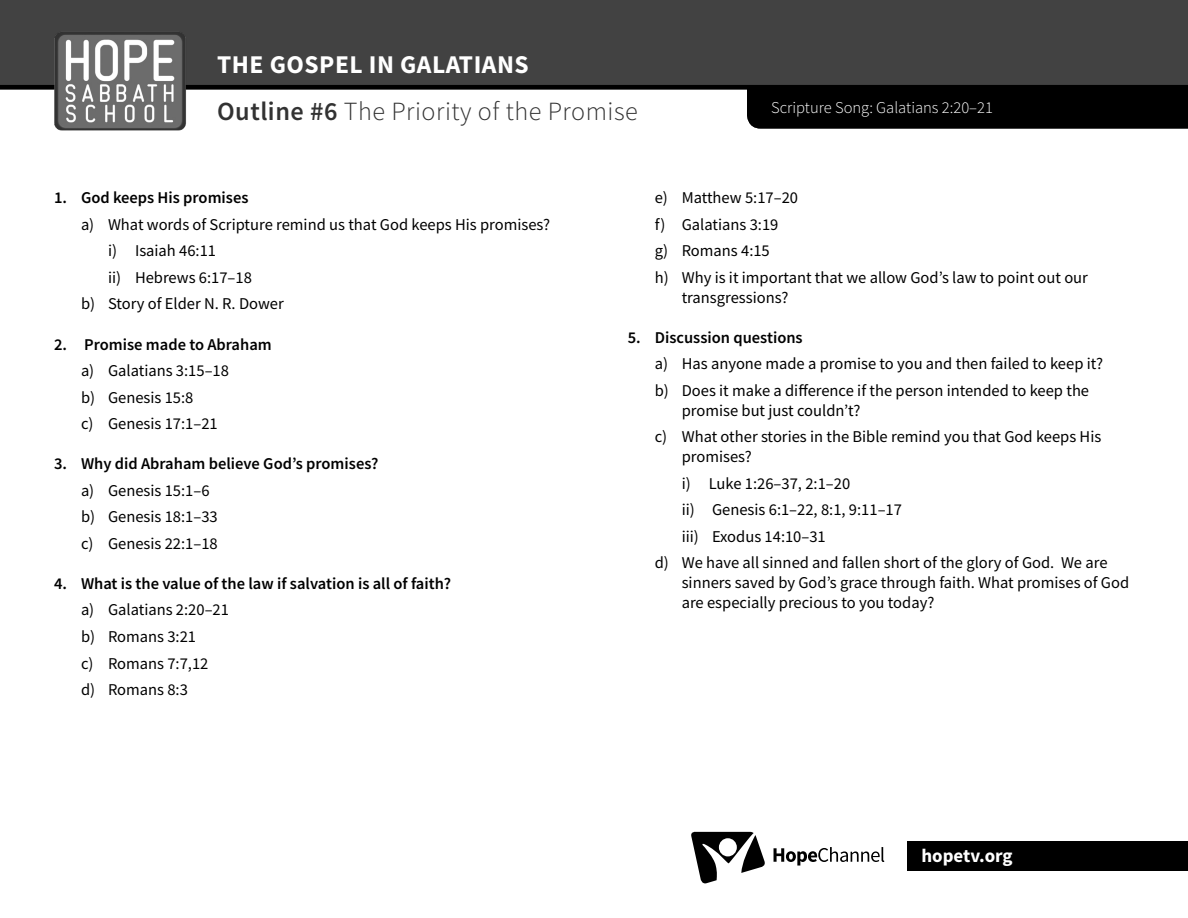
<style>
.page{position:relative;width:1188px;height:918px;background:#fff}
.page>*{position:absolute;margin:0;border:0;box-sizing:border-box;transform-origin:0 0}
.t1{font:300 26.25px "Source Sans Pro";letter-spacing:.02em;color:#323232}
.t2{font:700 25.5px "Source Sans Pro";letter-spacing:.02em;color:#fff}
.t3{font:700 18.9px "Source Sans Pro";color:#fff}
.t4{font:16.5px/19.8px "Source Sans Pro";color:#000}
.t5{font:600 16.5px "Source Sans Pro";color:#000}
.t6{font:300 16.5px "Source Sans Pro";color:#fff}
.s1{font-weight:600}
</style>
<div class="page">
<div style="left:907px;top:841px;width:281px;height:30px;background:#000"></div>
<img style="left:45px;top:89px;width:149px;height:42px">
<svg style="left:691px;top:832px;width:74px;height:52px"></svg>
<svg style="left:774px;top:847px;width:110px;height:19px"></svg>
<svg style="left:0;top:0;width:1188px;height:89px;background:#444"></svg>
<div style="left:747px;top:89px;width:441px;height:40px;background:#000"></div>
<h2 class="t2" style="left:217px;top:47px;width:313px">THE GOSPEL IN GALATIANS</h2>
<p class="t1" style="left:217px;top:95px;width:422px"><span class="s1">Outline #6</span> The Priority of the Promise</p>
<p class="t6" style="left:771px;top:98px;width:223px">Scripture Song: Galatians 2:20–21</p>
<p class="t5" style="left:54px;top:187px;width:196px">1. God keeps His promises</p>
<p class="t4" style="left:81px;top:214px;width:471px">a) What words of Scripture remind us that God keeps His promises?</p>
<p class="t4" style="left:108px;top:241px;width:110px">i) Isaiah 46:11</p>
<p class="t4" style="left:108px;top:267px;width:145px">ii) Hebrews 6:17–18</p>
<p class="t4" style="left:81px;top:294px;width:204px">b) Story of Elder N. R. Dower</p>
<p class="t5" style="left:54px;top:333px;width:219px">2. Promise made to Abraham</p>
<p class="t4" style="left:81px;top:361px;width:150px">a) Galatians 3:15–18</p>
<p class="t4" style="left:81px;top:387px;width:114px">b) Genesis 15:8</p>
<p class="t4" style="left:81px;top:414px;width:138px">c) Genesis 17:1–21</p>
<p class="t5" style="left:54px;top:453px;width:326px">3. Why did Abraham believe God’s promises?</p>
<p class="t4" style="left:81px;top:480px;width:130px">a) Genesis 15:1–6</p>
<p class="t4" style="left:81px;top:507px;width:138px">b) Genesis 18:1–33</p>
<p class="t4" style="left:81px;top:533px;width:138px">c) Genesis 22:1–18</p>
<p class="t5" style="left:54px;top:573px;width:399px">4. What is the value of the law if salvation is all of faith?</p>
<p class="t4" style="left:81px;top:600px;width:150px">a) Galatians 2:20–21</p>
<p class="t4" style="left:81px;top:627px;width:117px">b) Romans 3:21</p>
<p class="t4" style="left:81px;top:653px;width:129px">c) Romans 7:7,12</p>
<p class="t4" style="left:81px;top:680px;width:108px">d) Romans 8:3</p>
<p class="t4" style="left:655px;top:188px;width:145px">e) Matthew 5:17–20</p>
<p class="t4" style="left:655px;top:214px;width:125px">f) Galatians 3:19</p>
<p class="t4" style="left:655px;top:241px;width:117px">g) Romans 4:15</p>
<p class="t4" style="left:682px;top:267px;width:408px;text-indent:-27px">h) Why is it important that we allow God’s law to point out our transgressions?</p>
<p class="t5" style="left:628px;top:326px;width:177px">5. Discussion questions</p>
<p class="t4" style="left:655px;top:354px;width:450px">a) Has anyone made a promise to you and then failed to keep it?</p>
<p class="t4" style="left:682px;top:380px;width:409px;text-indent:-27px">b) Does it make a difference if the person intended to keep the promise but just couldn’t?</p>
<p class="t4" style="left:682px;top:427px;width:421px;text-indent:-27px">c) What other stories in the Bible remind you that God keeps His promises?</p>
<p class="t4" style="left:682px;top:473px;width:170px">i) Luke 1:26–37, 2:1–20</p>
<p class="t4" style="left:682px;top:500px;width:222px">ii) Genesis 6:1–22, 8:1, 9:11–17</p>
<p class="t4" style="left:682px;top:526px;width:146px">iii) Exodus 14:10–31</p>
<p class="t4" style="left:682px;top:553px;width:449px;text-indent:-27px">d) We have all sinned and fallen short of the glory of God. We are sinners saved by God’s grace through faith. What promises of God are especially precious to you today?</p>
<p class="t3" style="left:921px;top:842px;width:93px">hopetv.org</p>
</div>
